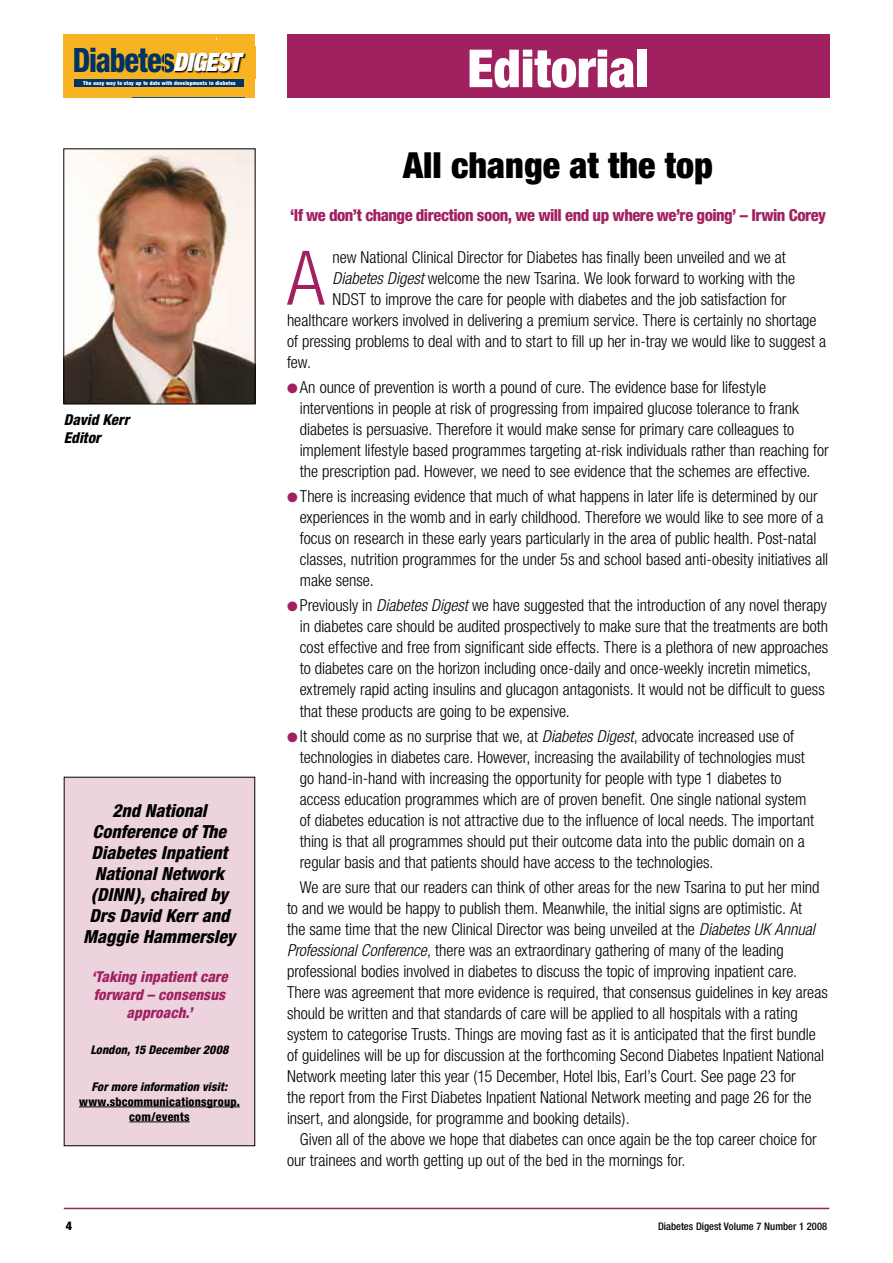
<style>
.page{position:relative;width:893px;height:1263px;background:#fff}
.page>*{position:absolute;margin:0;border:0;box-sizing:border-box;transform-origin:0 0}
.t1{font:300 condensed 75.3px "Helvetica Neue";color:#a12060}
.t2{font:900 condensed 52.5px "Helvetica Neue";color:#fff}
.t3{font:900 condensed 36px "Helvetica Neue";color:#000}
.t4{font:800 condensed 33.6px "Helvetica Neue";letter-spacing:-.04em;color:#003362;scale:.91 1}
.t5{font:italic 800 condensed 18px/21px "Helvetica Neue";color:#000;text-align:center}
.t6{font:300 condensed 16.5px/21px "Helvetica Neue";color:#000}
.t7{font:800 condensed 16.5px "Helvetica Neue";letter-spacing:-.03em;color:#a12060}
.t8{font:italic 800 condensed 15px/18px "Helvetica Neue";letter-spacing:.005em;color:#a12060;text-align:center}
.t9{font:italic 800 condensed 15px/18px "Helvetica Neue";color:#000}
.t10{font:italic 800 condensed 12px "Helvetica Neue";letter-spacing:.01em;color:#000}
.t11{font:800 condensed 12px/15px "Helvetica Neue";letter-spacing:.01em;color:#000;text-align:center}
.t12{font:900 condensed 12px "Helvetica Neue";color:#000}
.t13{font:500 condensed 10.5px "Helvetica Neue";color:#000}
.t14{font:900 condensed 5.4px "Helvetica Neue";letter-spacing:.025em;color:#fff}
.s1{font-weight:900;font-style:italic;font-stretch:expanded;font-size:25.35px;color:#fff}
.s2{font-style:italic}
.s3{color:#a12060}
</style>
<div class="page">
<div style="left:287px;top:34px;width:542px;height:64px;background:#a12060"></div>
<hr style="left:64px;top:1208px;width:765px;height:1px;background:#a12060">
<div style="left:64px;top:34px;width:191px;height:64px;background:#f8b322"></div>
<img style="left:174px;top:52px;width:72px;height:22px">
<img style="left:165px;top:53px;width:9px;height:20px">
<div style="left:75px;top:79px;width:169px;height:8px;background:#003362"></div>
<img style="left:65px;top:150px;width:188px;height:252px">
<div style="left:63px;top:148px;width:192px;height:256px;border:1px solid #000"></div>
<div style="left:64px;top:777px;width:191px;height:369px;background:#ecd3de"></div>
<hr style="left:79px;top:1106px;width:161px;height:1px;background:#000">
<hr style="left:129px;top:1121px;width:61px;height:1px;background:#000">
<h3 class="t4" style="left:73px;top:39px;width:186px">Diabetes<span class="s1">DIGEST</span></h3>
<p class="t14" style="left:83px;top:80px;width:154px">The easy way to stay up to date with developments in diabetes</p>
<p class="t9" style="left:64px;top:410px;width:67px">David Kerr<br>Editor</p>
<p class="t5" style="left:83px;top:800px;width:154px">2nd National<br>Conference of The<br>Diabetes Inpatient<br>National Network (DINN), chaired by<br>Drs David Kerr and<br>Maggie Hammersley</p>
<p class="t8" style="left:91px;top:967px;width:138px">‘Taking inpatient care forward – consensus approach.’</p>
<p class="t10" style="left:91px;top:1043px;width:139px">London, 15 December 2008</p>
<p class="t10" style="left:91px;top:1079px;width:137px">For more information visit:</p>
<p class="t11" style="left:79px;top:1094px;width:162px">www.sbcommunicationsgroup. com/events</p>
<h2 class="t2" style="left:467px;top:36px;width:183px">Editorial</h2>
<h3 class="t3" style="left:403px;top:143px;width:311px">All change at the top</h3>
<p class="t7" style="left:290px;top:205px;width:538px">‘If we don’t change direction soon, we will end up where we’re going’ – Irwin Corey</p>
<h1 class="t1" style="left:287px;top:235px;width:39px">A</h1>
<p class="t6" style="left:332px;top:246px;width:455px">new National Clinical Director for Diabetes has finally been unveiled and we at</p>
<p class="t6" style="left:332px;top:267px;width:464px"><span class="s2">Diabetes Digest</span> welcome the new Tsarina. We look forward to working with the</p>
<p class="t6" style="left:332px;top:288px;width:455px">NDST to improve the care for people with diabetes and the job satisfaction for</p>
<p class="t6" style="left:287px;top:309px;width:531px">healthcare workers involved in delivering a premium service. There is certainly no shortage</p>
<p class="t6" style="left:287px;top:330px;width:540px">of pressing problems to deal with and to start to fill up her in-tray we would like to suggest a</p>
<p class="t6" style="left:287px;top:351px;width:26px">few.</p>
<p class="t6" style="left:300px;top:376px;width:530px;text-indent:-13px"><span class="s3">●</span>An ounce of prevention is worth a pound of cure. The evidence base for lifestyle interventions in people at risk of progressing from impaired glucose tolerance to frank diabetes is persuasive. Therefore it would make sense for primary care colleagues to implement lifestyle based programmes targeting at-risk individuals rather than reaching for the prescription pad. However, we need to see evidence that the schemes are effective.</p>
<p class="t6" style="left:300px;top:486px;width:530px;text-indent:-13px"><span class="s3">●</span> There is increasing evidence that much of what happens in later life is determined by our experiences in the womb and in early childhood. Therefore we would like to see more of a focus on research in these early years particularly in the area of public health. Post-natal classes, nutrition programmes for the under 5s and school based anti-obesity initiatives all make sense.</p>
<p class="t6" style="left:300px;top:595px;width:530px;text-indent:-13px"><span class="s3">●</span>Previously in <span class="s2">Diabetes Digest</span> we have suggested that the introduction of any novel therapy in diabetes care should be audited prospectively to make sure that the treatments are both cost effective and free from significant side effects. There is a plethora of new approaches to diabetes care on the horizon including once-daily and once-weekly incretin mimetics, extremely rapid acting insulins and glucagon antagonists. It would not be difficult to guess that these products are going to be expensive.</p>
<p class="t6" style="left:300px;top:725px;width:516px;text-indent:-13px"><span class="s3">●</span>It should come as no surprise that we, at <span class="s2">Diabetes Digest</span>, advocate increased use of technologies in diabetes care. However, increasing the availability of technologies must go hand-in-hand with increasing the opportunity for people with type 1 diabetes to access education programmes which are of proven benefit. One single national system of diabetes education is not attractive due to the influence of local needs. The important thing is that all programmes should put their outcome data into the public domain on a regular basis and that patients should have access to the technologies.</p>
<p class="t6" style="left:287px;top:876px;width:542px;text-indent:13px">We are sure that our readers can think of other areas for the new Tsarina to put her mind to and we would be happy to publish them. Meanwhile, the initial signs are optimistic. At<br>the same time that the new Clinical Director was being unveiled at the <span class="s2">Diabetes UK Annual Professional Conference</span>, there was an extraordinary gathering of many of the leading professional bodies involved in diabetes to discuss the topic of improving inpatient care.<br>There was agreement that more evidence is required, that consensus guidelines in key areas should be written and that standards of care will be applied to all hospitals with a rating system to categorise Trusts. Things are moving fast as it is anticipated that the first bundle of guidelines will be up for discussion at the forthcoming Second Diabetes Inpatient National Network meeting later this year (15 December, Hotel Ibis, Earl’s Court. See page 23 for<br>the report from the First Diabetes Inpatient National Network meeting and page 26 for the insert, and alongside, for programme and booking details).</p>
<p class="t6" style="left:287px;top:1129px;width:531px;text-indent:13px">Given all of the above we hope that diabetes can once again be the top career choice for our trainees and worth getting up out of the bed in the mornings for.</p>
<p class="t12" style="left:66px;top:1218px;width:8px">4</p>
<p class="t13" style="left:658px;top:1220px;width:170px">Diabetes Digest Volume 7 Number 1 2008</p>
</div>
